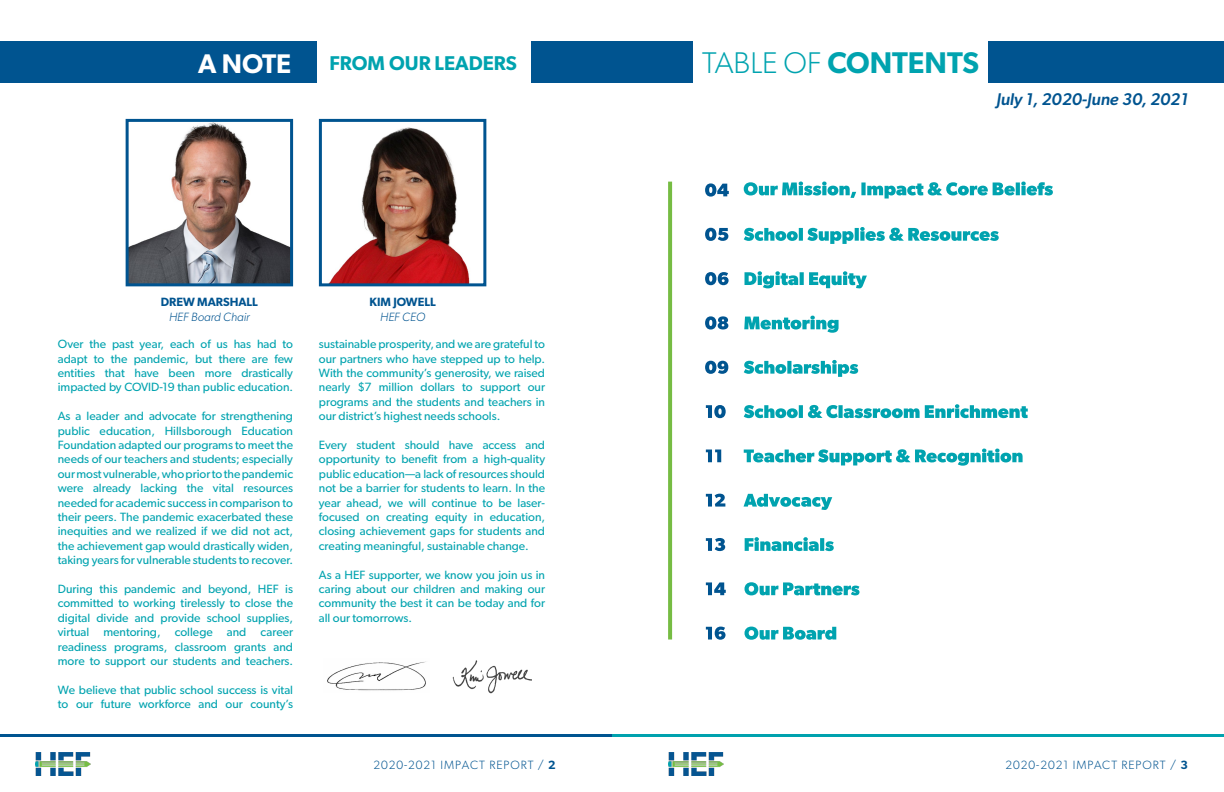
<style>
.page{position:relative;width:1224px;height:792px;background:#fff}
.page>*{position:absolute;margin:0;border:0;box-sizing:border-box;transform-origin:0 0}
.t1{font:600 30px "Gibson";color:#00a3af}
.t2{font:600 27px "Gibson";color:#fff}
.t3{font:600 20px "Gibson";color:#00a3af}
.t4{font:italic 500 17px "Gibson";color:#005490}
.t5{font:12px/14.4px "Gibson";color:#00a3af;text-align:justify}
.t6{font:300 12px "Gibson";letter-spacing:.08em;color:#005490}
.t7{font:600 12px "Gibson";color:#005490}
.t8{font:italic 300 12px "Gibson";color:#005490}
.s1{font-weight:300}
.s2{font-weight:600}
</style>
<div class="page">
<svg style="left:745px;top:627px;width:91px;height:13px"></svg>
<svg style="left:706px;top:627px;width:20px;height:13px"></svg>
<svg style="left:745px;top:582px;width:115px;height:13px"></svg>
<svg style="left:706px;top:582px;width:20px;height:13px"></svg>
<svg style="left:745px;top:537px;width:89px;height:14px"></svg>
<svg style="left:706px;top:538px;width:19px;height:13px"></svg>
<svg style="left:744px;top:494px;width:88px;height:16px"></svg>
<svg style="left:706px;top:494px;width:19px;height:13px"></svg>
<svg style="left:744px;top:449px;width:279px;height:17px"></svg>
<svg style="left:706px;top:450px;width:15px;height:12px"></svg>
<svg style="left:744px;top:404px;width:284px;height:14px"></svg>
<svg style="left:706px;top:405px;width:20px;height:13px"></svg>
<svg style="left:744px;top:360px;width:114px;height:17px"></svg>
<svg style="left:705px;top:361px;width:23px;height:13px"></svg>
<svg style="left:744px;top:316px;width:95px;height:17px"></svg>
<svg style="left:705px;top:316px;width:23px;height:14px"></svg>
<svg style="left:745px;top:271px;width:122px;height:17px"></svg>
<svg style="left:705px;top:272px;width:24px;height:13px"></svg>
<svg style="left:744px;top:227px;width:255px;height:17px"></svg>
<svg style="left:705px;top:228px;width:23px;height:13px"></svg>
<svg style="left:705px;top:183px;width:24px;height:14px"></svg>
<img style="left:452px;top:660px;width:80px;height:34px">
<svg style="left:125px;top:118px;width:169px;height:169px"></svg>
<svg style="left:318px;top:118px;width:169px;height:169px"></svg>
<div style="left:0;top:41px;width:316px;height:41px;background:#005490"></div>
<div style="left:989px;top:41px;width:235px;height:41px;background:#005490"></div>
<div style="left:531px;top:41px;width:81px;height:41px;background:#005490"></div>
<div style="left:612px;top:41px;width:81px;height:41px;background:#005490"></div>
<svg style="left:668px;top:182px;width:4px;height:458px;background:#79bd47"></svg>
<svg style="left:744px;top:182px;width:309px;height:17px"></svg>
<img style="left:327px;top:661px;width:99px;height:30px">
<hr style="left:612px;top:734px;width:612px;height:3px;background:#00a2ae">
<hr style="left:0;top:734px;width:612px;height:3px;background:#005490">
<img style="left:36px;top:753px;width:55px;height:22px">
<img style="left:668px;top:753px;width:55px;height:22px">
<h2 class="t2" style="left:198px;top:47px;width:95px">A NOTE</h2>
<h3 class="t3" style="left:329px;top:51px;width:189px">FROM OUR LEADERS</h3>
<p class="t7" style="left:161px;top:295px;width:99px">DREW MARSHALL</p>
<p class="t7" style="left:369px;top:295px;width:68px">KIM JOWELL</p>
<p class="t8" style="left:169px;top:310px;width:82px">HEF Board Chair</p>
<p class="t8" style="left:380px;top:310px;width:46px">HEF CEO</p>
<p class="t5" style="left:58px;top:337px;width:237px">Over the past year, each of us has had to adapt to the pandemic, but there are few entities that have been more drastically impacted by COVID-19 than public education.</p>
<p class="t5" style="left:58px;top:409px;width:237px">As a leader and advocate for strengthening public education, Hillsborough Education Foundation adapted our programs to meet the needs of our teachers and students; especially our most vulnerable, who prior to the pandemic were already lacking the vital resources needed for academic success in comparison to their peers. The pandemic exacerbated these inequities and we realized if we did not act, the achievement gap would drastically widen, taking years for vulnerable students to recover.</p>
<p class="t5" style="left:58px;top:581px;width:237px">During this pandemic and beyond, HEF is committed to working tirelessly to close the digital divide and provide school supplies, virtual mentoring, college and career readiness programs, classroom grants and more to support our students and teachers.</p>
<p class="t5" style="left:58px;top:682px;width:237px">We believe that public school success is vital to our future workforce and our county’s</p>
<p class="t5" style="left:319px;top:337px;width:228px">sustainable prosperity, and we are grateful to our partners who have stepped up to help.<br>With the community’s generosity, we raised nearly $7 million dollars to support our programs and the students and teachers in our district’s highest needs schools.</p>
<p class="t5" style="left:319px;top:437px;width:228px">Every student should have access and opportunity to benefit from a high-quality public education—a lack of resources should not be a barrier for students to learn. In the year ahead, we will continue to be laser&shy;focused on creating equity in education, closing achievement gaps for students and creating meaningful, sustainable change.</p>
<p class="t5" style="left:319px;top:567px;width:228px">As a HEF supporter, we know you join us in caring about our children and making our community the best it can be today and for all our tomorrows.</p>
<h1 class="t1" style="left:702px;top:44px;width:278px"><span class="s1">TABLE OF</span> CONTENTS</h1>
<h3 class="t4" style="left:996px;top:89px;width:193px">July 1, 2020-June 30, 2021</h3>
<p class="t6" style="left:373px;top:757px;width:184px">2020-2021 IMPACT REPORT / <span class="s2">2</span></p>
<p class="t6" style="left:1006px;top:757px;width:184px">2020-2021 IMPACT REPORT / <span class="s2">3</span></p>
</div>
